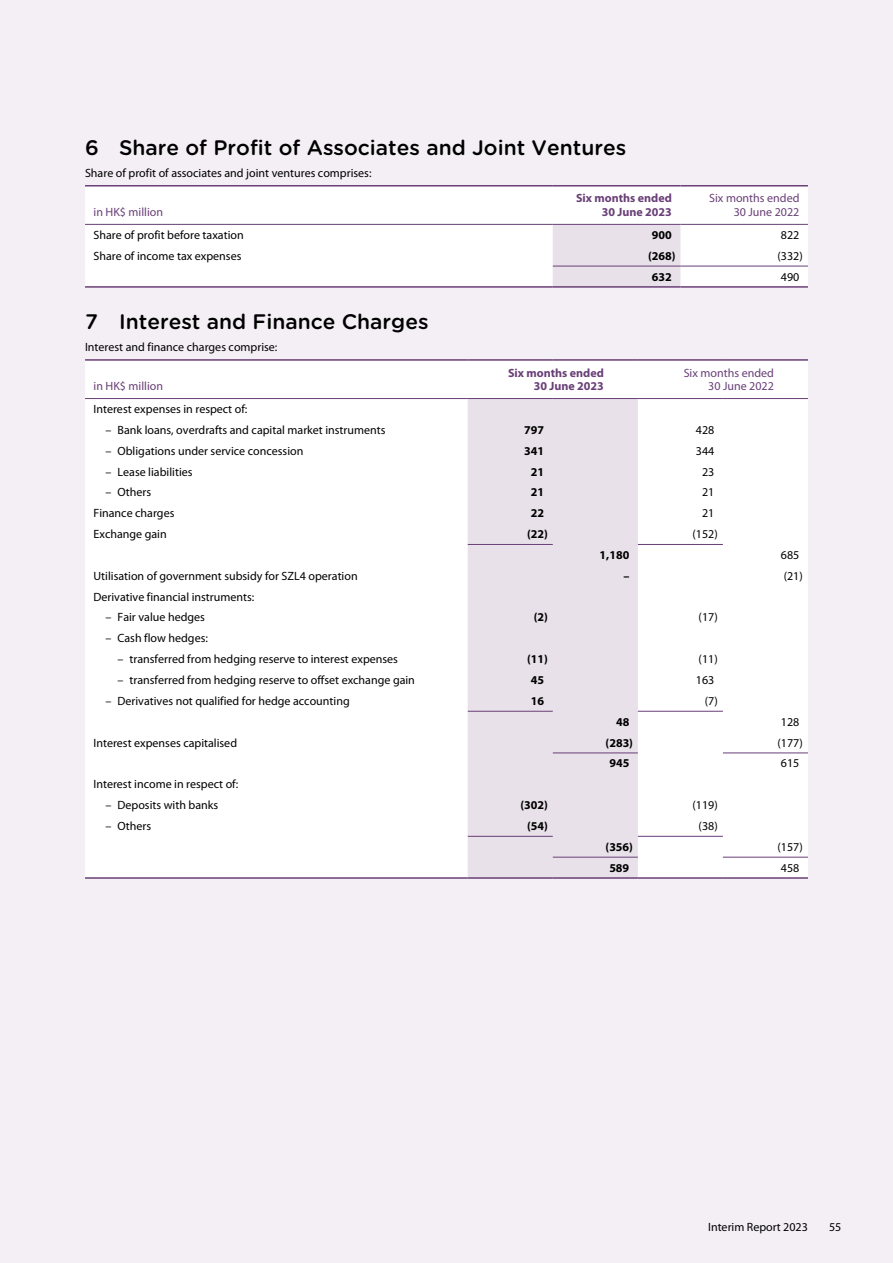
<style>
.page{position:relative;width:893px;height:1263px;background:#f3eff4}
.page>*{position:absolute;margin:0;border:0;box-sizing:border-box;transform-origin:0 0}
.t1{font:500 21px "Gotham Rounded";color:#000}
.t2{font:12px "Myriad Pro";color:#000}
.t3{font:12px/13.5px "Myriad Pro";color:#693f77;text-align:right}
.t4{font:700 12px "Myriad Pro";color:#000}
.t5{font:700 12px/13.5px "Myriad Pro";color:#693f77;text-align:right}
</style>
<div class="page">
<div style="left:85px;top:187px;width:723px;height:99px;background:#fff"></div>
<div style="left:553px;top:225px;width:127px;height:61px;background:#e8e1e9"></div>
<hr style="left:85px;top:185px;width:468px;height:2px;background:#693f77">
<hr style="left:553px;top:185px;width:127px;height:2px;background:#693f77">
<hr style="left:680px;top:185px;width:128px;height:2px;background:#693f77">
<hr style="left:85px;top:224px;width:468px;height:1px;background:#693f77">
<hr style="left:553px;top:224px;width:127px;height:1px;background:#693f77">
<hr style="left:680px;top:224px;width:128px;height:1px;background:#693f77">
<hr style="left:85px;top:286px;width:468px;height:2px;background:#693f77">
<hr style="left:553px;top:286px;width:127px;height:2px;background:#693f77">
<hr style="left:680px;top:286px;width:128px;height:2px;background:#693f77">
<hr style="left:553px;top:266px;width:127px;height:1px;background:#693f77">
<hr style="left:680px;top:266px;width:128px;height:1px;background:#693f77">
<div style="left:85px;top:361px;width:723px;height:516px;background:#fff"></div>
<div style="left:468px;top:399px;width:170px;height:478px;background:#e8e1e9"></div>
<hr style="left:85px;top:359px;width:383px;height:2px;background:#693f77">
<hr style="left:468px;top:359px;width:85px;height:2px;background:#693f77">
<hr style="left:553px;top:359px;width:85px;height:2px;background:#693f77">
<hr style="left:638px;top:359px;width:85px;height:2px;background:#693f77">
<hr style="left:723px;top:359px;width:85px;height:2px;background:#693f77">
<hr style="left:85px;top:398px;width:383px;height:1px;background:#693f77">
<hr style="left:468px;top:398px;width:85px;height:1px;background:#693f77">
<hr style="left:553px;top:398px;width:85px;height:1px;background:#693f77">
<hr style="left:638px;top:398px;width:85px;height:1px;background:#693f77">
<hr style="left:723px;top:398px;width:85px;height:1px;background:#693f77">
<hr style="left:638px;top:544px;width:85px;height:1px;background:#693f77">
<hr style="left:85px;top:877px;width:383px;height:2px;background:#693f77">
<hr style="left:468px;top:877px;width:85px;height:2px;background:#693f77">
<hr style="left:553px;top:877px;width:85px;height:2px;background:#693f77">
<hr style="left:638px;top:877px;width:85px;height:2px;background:#693f77">
<hr style="left:723px;top:877px;width:85px;height:2px;background:#693f77">
<hr style="left:723px;top:857px;width:85px;height:1px;background:#693f77">
<hr style="left:553px;top:857px;width:85px;height:1px;background:#693f77">
<hr style="left:638px;top:836px;width:85px;height:1px;background:#693f77">
<hr style="left:468px;top:836px;width:85px;height:1px;background:#693f77">
<hr style="left:723px;top:752px;width:85px;height:1px;background:#693f77">
<hr style="left:553px;top:752px;width:85px;height:1px;background:#693f77">
<hr style="left:638px;top:711px;width:85px;height:1px;background:#693f77">
<hr style="left:468px;top:711px;width:85px;height:1px;background:#693f77">
<hr style="left:468px;top:544px;width:85px;height:1px;background:#693f77">
<h1 class="t1" style="left:85px;top:133px;width:543px">6 Share of Profit of Associates and Joint Ventures</h1>
<p class="t2" style="left:85px;top:166px;width:288px">Share of profit of associates and joint ventures comprises:</p>
<p class="t3" style="left:94px;top:205px;width:71px">in HK$ million</p>
<p class="t5" style="left:576px;top:191px;width:97px">Six months ended<br>30 June 2023</p>
<p class="t3" style="left:709px;top:192px;width:92px">Six months ended<br>30 June 2022</p>
<p class="t2" style="left:94px;top:228px;width:152px">Share of profit before taxation</p>
<p class="t4" style="left:652px;top:227px;width:21px">900</p>
<p class="t2" style="left:781px;top:228px;width:20px">822</p>
<p class="t2" style="left:94px;top:249px;width:149px">Share of income tax expenses</p>
<p class="t4" style="left:648px;top:248px;width:29px">(268)</p>
<p class="t2" style="left:777px;top:249px;width:27px">(332)</p>
<p class="t4" style="left:652px;top:269px;width:21px">632</p>
<p class="t2" style="left:781px;top:270px;width:20px">490</p>
<h1 class="t1" style="left:85px;top:307px;width:345px">7 Interest and Finance Charges</h1>
<p class="t2" style="left:85px;top:340px;width:194px">Interest and finance charges comprise:</p>
<p class="t3" style="left:94px;top:379px;width:71px">in HK$ million</p>
<p class="t5" style="left:508px;top:365px;width:97px">Six months ended<br>30 June 2023</p>
<p class="t3" style="left:684px;top:366px;width:92px">Six months ended<br>30 June 2022</p>
<p class="t2" style="left:94px;top:402px;width:155px">Interest expenses in respect of:</p>
<p class="t2" style="left:106px;top:423px;width:281px">– Bank loans, overdrafts and capital market instruments</p>
<p class="t4" style="left:524px;top:422px;width:21px">797</p>
<p class="t2" style="left:696px;top:423px;width:20px">428</p>
<p class="t2" style="left:106px;top:444px;width:199px">– Obligations under service concession</p>
<p class="t4" style="left:524px;top:443px;width:21px">341</p>
<p class="t2" style="left:696px;top:444px;width:20px">344</p>
<p class="t2" style="left:106px;top:465px;width:89px">– Lease liabilities</p>
<p class="t4" style="left:531px;top:464px;width:15px">21</p>
<p class="t2" style="left:702px;top:465px;width:14px">23</p>
<p class="t2" style="left:106px;top:486px;width:47px">– Others</p>
<p class="t4" style="left:531px;top:484px;width:15px">21</p>
<p class="t2" style="left:702px;top:486px;width:14px">21</p>
<p class="t2" style="left:94px;top:507px;width:82px">Finance charges</p>
<p class="t4" style="left:531px;top:505px;width:15px">22</p>
<p class="t2" style="left:702px;top:507px;width:14px">21</p>
<p class="t2" style="left:94px;top:527px;width:75px">Exchange gain</p>
<p class="t4" style="left:527px;top:526px;width:22px">(22)</p>
<p class="t2" style="left:692px;top:527px;width:27px">(152)</p>
<p class="t4" style="left:600px;top:547px;width:31px">1,180</p>
<p class="t2" style="left:781px;top:548px;width:20px">685</p>
<p class="t2" style="left:94px;top:569px;width:266px">Utilisation of government subsidy for SZL4 operation</p>
<p class="t4" style="left:623px;top:568px;width:7px">–</p>
<p class="t2" style="left:784px;top:569px;width:21px">(21)</p>
<p class="t2" style="left:94px;top:590px;width:162px">Derivative financial instruments:</p>
<p class="t2" style="left:106px;top:611px;width:101px">– Fair value hedges</p>
<p class="t4" style="left:534px;top:610px;width:16px">(2)</p>
<p class="t2" style="left:699px;top:611px;width:21px">(17)</p>
<p class="t2" style="left:106px;top:632px;width:104px">– Cash flow hedges:</p>
<p class="t2" style="left:118px;top:653px;width:282px">– transferred from hedging reserve to interest expenses</p>
<p class="t4" style="left:527px;top:651px;width:22px">(11)</p>
<p class="t2" style="left:699px;top:653px;width:21px">(11)</p>
<p class="t2" style="left:118px;top:673px;width:299px">– transferred from hedging reserve to offset exchange gain</p>
<p class="t4" style="left:531px;top:672px;width:15px">45</p>
<p class="t2" style="left:696px;top:673px;width:20px">163</p>
<p class="t2" style="left:106px;top:694px;width:246px">– Derivatives not qualified for hedge accounting</p>
<p class="t4" style="left:531px;top:693px;width:15px">16</p>
<p class="t2" style="left:705px;top:694px;width:14px">(7)</p>
<p class="t4" style="left:616px;top:714px;width:15px">48</p>
<p class="t2" style="left:781px;top:715px;width:20px">128</p>
<p class="t2" style="left:94px;top:736px;width:145px">Interest expenses capitalised</p>
<p class="t4" style="left:606px;top:735px;width:29px">(283)</p>
<p class="t2" style="left:777px;top:736px;width:27px">(177)</p>
<p class="t4" style="left:609px;top:755px;width:21px">945</p>
<p class="t2" style="left:781px;top:757px;width:20px">615</p>
<p class="t2" style="left:94px;top:778px;width:146px">Interest income in respect of:</p>
<p class="t2" style="left:106px;top:798px;width:114px">– Deposits with banks</p>
<p class="t4" style="left:520px;top:797px;width:29px">(302)</p>
<p class="t2" style="left:692px;top:798px;width:27px">(119)</p>
<p class="t2" style="left:106px;top:819px;width:47px">– Others</p>
<p class="t4" style="left:527px;top:818px;width:22px">(54)</p>
<p class="t2" style="left:699px;top:819px;width:21px">(38)</p>
<p class="t4" style="left:606px;top:839px;width:29px">(356)</p>
<p class="t2" style="left:777px;top:840px;width:27px">(157)</p>
<p class="t4" style="left:609px;top:860px;width:21px">589</p>
<p class="t2" style="left:781px;top:861px;width:20px">458</p>
<p class="t2" style="left:708px;top:1220px;width:101px">Interim Report 2023</p>
<p class="t2" style="left:829px;top:1220px;width:14px">55</p>
</div>
